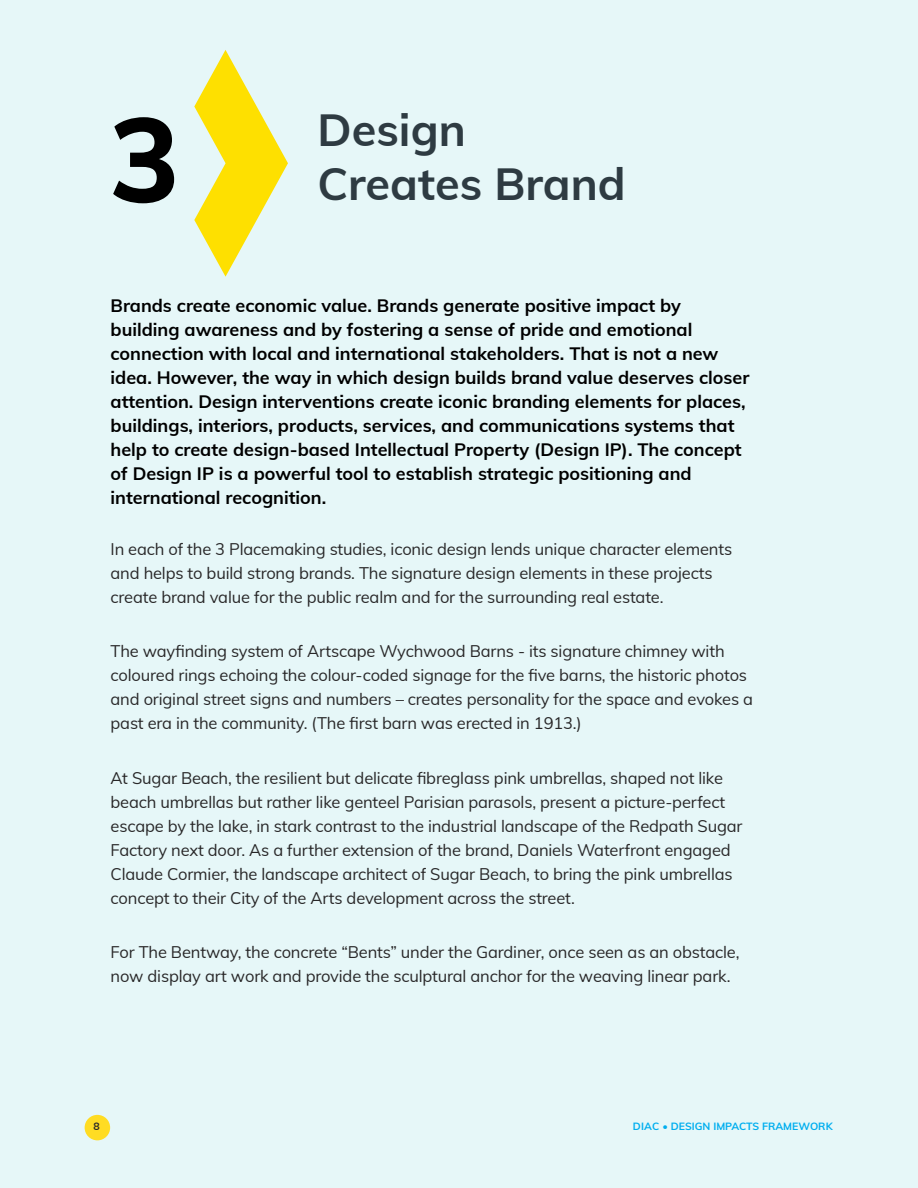
<style>
.page{position:relative;width:918px;height:1188px;background:#e6f7f8}
.page>*{position:absolute;margin:0;border:0;box-sizing:border-box;transform-origin:0 0}
.Headline_7{font:800 118.2px "Muli";color:#000}
.Headline_2{font:700 45px "Muli";color:#2e3b42}
.Headline_4{font:700 18px/24px "Muli";color:#000}
.Body_Text_11_16_left{font:16.5px/24px "Muli";letter-spacing:-.01em;color:#292829}
.t1{font:700 10.5px "Muli";color:#00aeef}
.t2{font:700 10.5px "Muli";color:#292829}
</style>
<div class="page">
<svg style="left:194px;top:50px;width:94px;height:227px"></svg>
<div style="left:85px;top:1115px;width:25px;height:25px;background:#ffdc23;border-radius:50%"></div>
<p class="Headline_7" style="left:110px;top:74px;width:72px">3</p>
<p class="Headline_2" style="left:318px;top:97px;width:150px">Design</p>
<p class="Headline_2" style="left:318px;top:151px;width:310px">Creates Brand</p>
<p class="Headline_4" style="left:111px;top:293px;width:640px">Brands create economic value. Brands generate positive impact by building awareness and by fostering a sense of pride and emotional connection with local and international stakeholders. That is not a new idea. However, the way in which design builds brand value deserves closer attention. Design interventions create iconic branding elements for places, buildings, interiors, products, services, and communications systems that help to create design-based Intellectual Property (Design IP). The concept of Design IP is a powerful tool to establish strategic positioning and international recognition.</p>
<p class="Body_Text_11_16_left" style="left:111px;top:536px;width:623px">In each of the 3 Placemaking studies, iconic design lends unique character elements and helps to build strong brands. The signature design elements in these projects create brand value for the public realm and for the surrounding real estate.</p>
<p class="Body_Text_11_16_left" style="left:111px;top:638px;width:644px">The wayfinding system of Artscape Wychwood Barns - its signature chimney with coloured rings echoing the colour-coded signage for the five barns, the historic photos and original street signs and numbers – creates personality for the space and evokes a past era in the community. (The first barn was erected in 1913.)</p>
<p class="Body_Text_11_16_left" style="left:111px;top:765px;width:634px">At Sugar Beach, the resilient but delicate fibreglass pink umbrellas, shaped not like beach umbrellas but rather like genteel Parisian parasols, present a picture-perfect escape by the lake, in stark contrast to the industrial landscape of the Redpath Sugar Factory next door. As a further extension of the brand, Daniels Waterfront engaged Claude Cormier, the landscape architect of Sugar Beach, to bring the pink umbrellas concept to their City of the Arts development across the street.</p>
<p class="Body_Text_11_16_left" style="left:111px;top:939px;width:630px">For The Bentway, the concrete “Bents” under the Gardiner, once seen as an obstacle, now display art work and provide the sculptural anchor for the weaving linear park.</p>
<p class="t2" style="left:93px;top:1118px;width:8px">8</p>
<p class="t1" style="left:633px;top:1118px;width:201px">DIAC • DESIGN IMPACTS FRAMEWORK</p>
</div>
